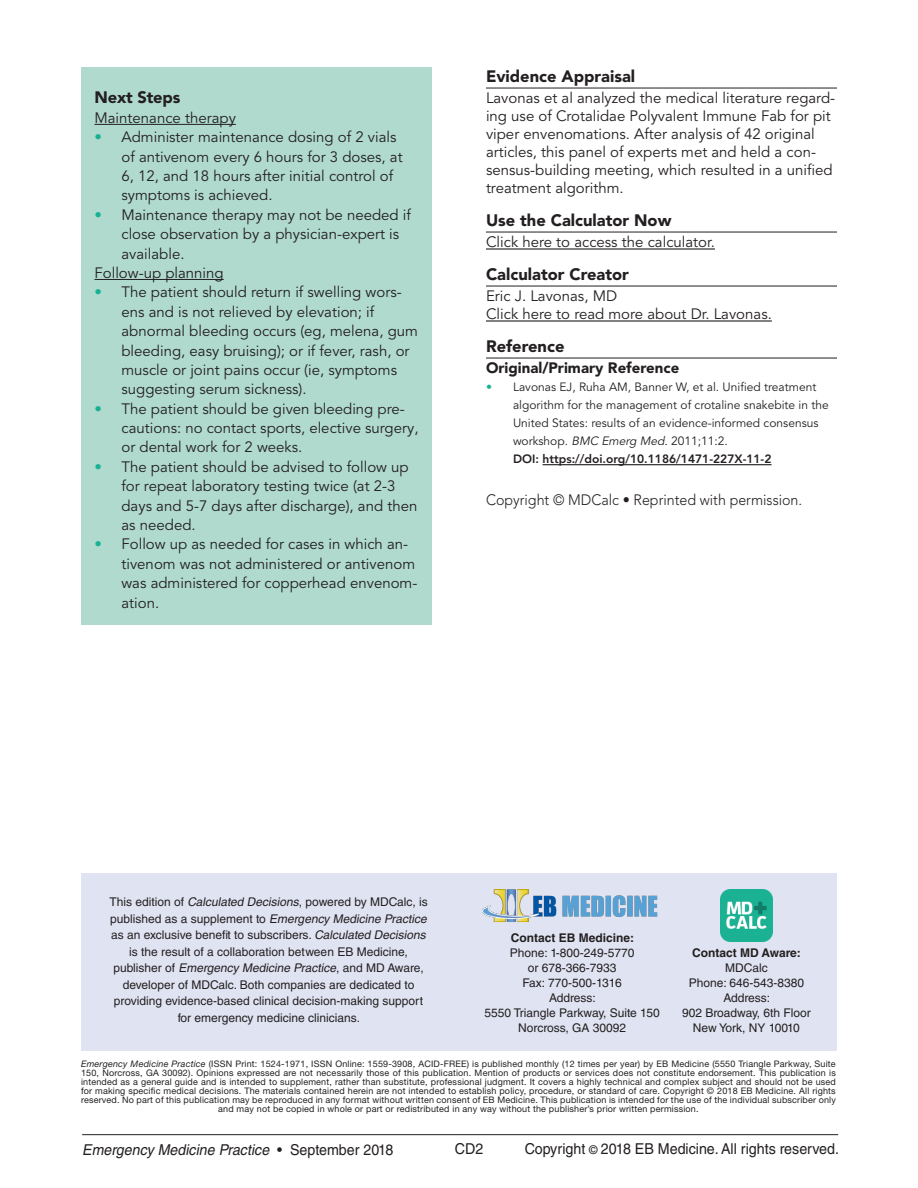
<style>
.page{position:relative;width:918px;height:1188px;background:#fff}
.page>*{position:absolute;margin:0;border:0;box-sizing:border-box;transform-origin:0 0}
.subhead_1{font:900 16.5px "Avenir LT Pro";color:#231f20}
.body_text{font:900 16.5px "Avenir LT Pro";letter-spacing:-.01em;color:#231f20}
.body_text-2{font:15px/19.4px "Avenir LT Pro";color:#231f20}
.t1{font:15px "Helvetica LT Std";color:#231f20;scale:.95 1}
.references{font:300 15px "Avenir LT Pro";color:#231f20;scale:.95 1}
.t2{font:italic 15px "Helvetica LT Std";color:#231f20;scale:.95 1}
.subhead_2{font:900 15px "Avenir LT Pro";color:#231f20}
.body_text-3{font:12px/16.5px "Helvetica LT Std";color:#231f20;text-align:center}
.t3{font:12px/18px "Avenir LT Pro";color:#231f20}
.body_text-4{font:700 12px "Helvetica LT Std";color:#231f20}
.t4{font:9px/9px "Helvetica Neue LT Std";letter-spacing:.02em;color:#231f20;text-align:center}
.s1{color:#18b193}
.s2{font-style:italic}
.s3{font-weight:800}
.s4{font-style:normal}
.s5{font-size:12px}
</style>
<div class="page">
<hr style="left:82px;top:1134px;width:756px;height:1px;background:#231f20">
<div style="left:81px;top:68px;width:351px;height:557px;background:#b0dace"></div>
<hr style="left:94px;top:124px;width:142px;height:1px;background:#231f20">
<hr style="left:94px;top:279px;width:130px;height:1px;background:#231f20">
<hr style="left:486px;top:88px;width:351px;height:1px;background:#231f20">
<hr style="left:486px;top:232px;width:351px;height:1px;background:#231f20">
<hr style="left:486px;top:248px;width:229px;height:2px;background:#231f20">
<hr style="left:486px;top:286px;width:351px;height:1px;background:#231f20">
<hr style="left:486px;top:320px;width:286px;height:2px;background:#231f20">
<hr style="left:486px;top:358px;width:351px;height:1px;background:#231f20">
<hr style="left:543px;top:464px;width:229px;height:1px;background:#231f20">
<div style="left:81px;top:873px;width:756px;height:177px;background:#e0e4f2"></div>
<img style="left:721px;top:889px;width:51px;height:52px">
<img style="left:482px;top:889px;width:176px;height:34px">
<p class="body_text" style="left:94px;top:88px;width:87px">Next Steps</p>
<p class="body_text-2" style="left:94px;top:108px;width:143px">Maintenance therapy</p>
<p class="body_text-2" style="left:122px;top:128px;width:283px;text-indent:-27px"><span class="s1">•</span> Administer maintenance dosing of 2 vials of antivenom every 6 hours for 3 doses, at 6, 12, and 18 hours after initial control of symptoms is achieved.</p>
<p class="body_text-2" style="left:122px;top:205px;width:291px;text-indent:-27px"><span class="s1">•</span> Maintenance therapy may not be needed if close observation by a physician-expert is available.</p>
<p class="body_text-2" style="left:94px;top:263px;width:131px">Follow-up planning</p>
<p class="body_text-2" style="left:122px;top:283px;width:298px;text-indent:-27px"><span class="s1">•</span> The patient should return if swelling wors&shy;ens and is not relieved by elevation; if abnormal bleeding occurs (eg, melena, gum bleeding, easy bruising); or if fever, rash, or muscle or joint pains occur (ie, symptoms suggesting serum sickness).</p>
<p class="body_text-2" style="left:122px;top:399px;width:299px;text-indent:-27px"><span class="s1">•</span> The patient should be given bleeding pre&shy;cautions: no contact sports, elective surgery, or dental work for 2 weeks.</p>
<p class="body_text-2" style="left:122px;top:457px;width:297px;text-indent:-27px"><span class="s1">•</span> The patient should be advised to follow up for repeat laboratory testing twice (at 2-3 days and 5-7 days after discharge), and then as needed.</p>
<p class="body_text-2" style="left:122px;top:535px;width:297px;text-indent:-27px"><span class="s1">•</span> Follow up as needed for cases in which an&shy;tivenom was not administered or antivenom was administered for copperhead envenom&shy;ation.</p>
<p class="subhead_1" style="left:486px;top:67px;width:151px">Evidence Appraisal</p>
<p class="body_text-2" style="left:486px;top:90px;width:351px;line-height:18px">Lavonas et al analyzed the medical literature regard&shy;ing use of Crotalidae Polyvalent Immune Fab for pit viper envenomations. After analysis of 42 original articles, this panel of experts met and held a con&shy;sensus-building meeting, which resulted in a unified treatment algorithm.</p>
<p class="subhead_1" style="left:486px;top:211px;width:187px">Use the Calculator Now</p>
<p class="body_text-2" style="left:486px;top:233px;width:230px">Click here to access the calculator.</p>
<p class="subhead_1" style="left:486px;top:265px;width:144px">Calculator Creator</p>
<p class="body_text-2" style="left:486px;top:287px;width:133px">Eric J. Lavonas, MD</p>
<p class="body_text-2" style="left:486px;top:305px;width:287px">Click here to read more about Dr. Lavonas.</p>
<p class="subhead_1" style="left:486px;top:337px;width:80px">Reference</p>
<p class="subhead_2" style="left:486px;top:359px;width:195px">Original/Primary Reference</p>
<p class="t3" style="left:513px;top:379px;width:317px;text-indent:-27px"><span class="s1">•</span> Lavonas EJ, Ruha AM, Banner W, et al. Unified treatment algorithm for the management of crotaline snakebite in the United States: results of an evidence-informed consensus workshop. <span class="s2">BMC Emerg Med.</span> 2011;11:2.<br><span class="s3">DOI: https://doi.org/10.1186/1471-227X-11-2</span></p>
<p class="references" style="left:486px;top:491px;width:334px">Copyright © MDCalc • Reprinted with permission.</p>
<p class="body_text-3" style="left:109px;top:894px;width:321px">This edition of <span class="s2">Calculated Decisions</span>, powered by MDCalc, is p u b l i s h e d a s a s u p p l e m e n t to <span class="s2">Emergency Medicine Practice </span>as an exclusive benefit to subscribers. <span class="s2">Calculated Decisions </span>is the result of a collaboration between EB Medicine,<br>p u b l i s h e r o f <span class="s2">Emergency Medicine Practice</span>, a n d M D Awa re , developer of MDCalc. Both companies are dedicated to providing evidence-based clinical decision-making support for emergency medicine clinicians.</p>
<p class="body_text-4" style="left:511px;top:931px;width:125px">Contact EB Medicine:</p>
<p class="body_text-3" style="left:510px;top:945px;width:126px">Phone: 1-800-249-5770</p>
<p class="body_text-3" style="left:528px;top:960px;width:90px">or 678-366-7933</p>
<p class="body_text-3" style="left:523px;top:975px;width:101px">Fax: 770-500-1316</p>
<p class="body_text-3" style="left:549px;top:990px;width:48px">Address:</p>
<p class="body_text-3" style="left:485px;top:1005px;width:177px">5550 Triangle Parkway, Suite 150</p>
<p class="body_text-3" style="left:518px;top:1020px;width:109px">Norcross, GA 30092</p>
<p class="body_text-4" style="left:692px;top:946px;width:110px">Contact MD Aware:</p>
<p class="body_text-3" style="left:725px;top:960px;width:44px">MDCalc</p>
<p class="body_text-3" style="left:689px;top:975px;width:117px">Phone: 646-543-8380</p>
<p class="body_text-3" style="left:682px;top:991px;width:130px;line-height:15px">Address:<br>902 Broadway, 6th Floor</p>
<p class="body_text-3" style="left:693px;top:1020px;width:109px">New York, NY 10010</p>
<p class="t4" style="left:81px;top:1059px;width:756px"><span class="s2">Emergency Medicine Practice</span> (ISSN Print: 1524-1971, ISSN Online: 1559-3908, ACID-FREE) is published monthly (12 times per year) by EB Medicine (5550 Triangle Parkway, Suite 150, Norcross, GA 30092). Opinions expressed are not necessarily those of this publication. Mention of products or services does not constitute endorsement. This publication is intended as a general guide and is intended to supplement, rather than substitute, professional judgment. It covers a highly technical and complex subject and should not be used for making specific medical decisions. The materials contained herein are not intended to establish policy, procedure, or standard of care. Copyright © 2018 EB Medicine. All rights reserved. No part of this publication may be reproduced in any format without written consent of EB Medicine. This publication is intended for the use of the individual subscriber only and may not be copied in whole or part or redistributed in any way without the publisher’s prior written permission.</p>
<p class="t2" style="left:82px;top:1141px;width:329px">Emergency Medicine Practice <span class="s4">• S e p t e m b e r 2 01 8</span></p>
<p class="t1" style="left:455px;top:1140px;width:31px">CD2</p>
<p class="t1" style="left:525px;top:1140px;width:332px">Copyright <span class="s5">©</span> 2018 EB Medicine. All rights reserved.</p>
</div>
